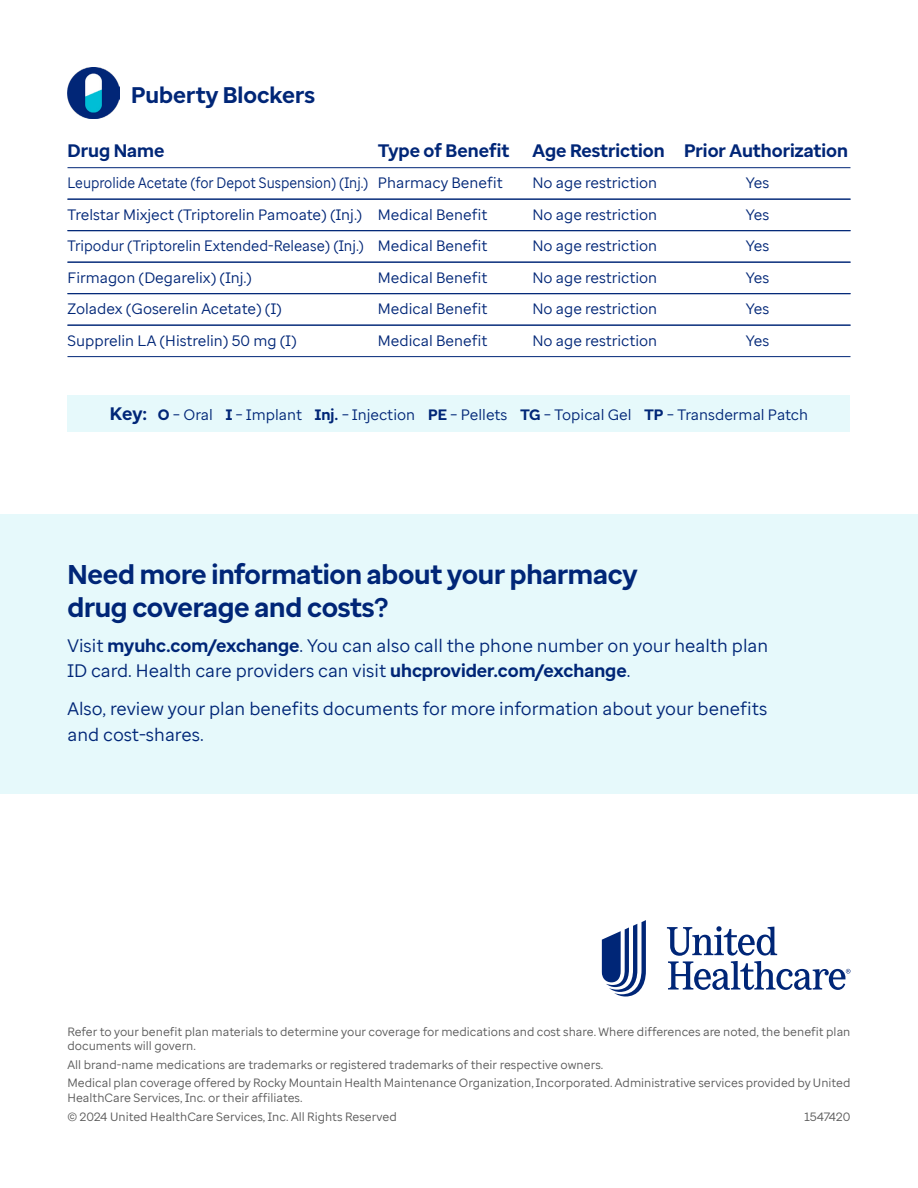
<style>
.page{position:relative;width:918px;height:1188px;background:#fff}
.page>*{position:absolute;margin:0;border:0;box-sizing:border-box;transform-origin:0 0}
.t1{font:700 27px/33px "Enterprise Sans";letter-spacing:-.01em;color:#002677}
.t2{font:700 22.5px "Enterprise Sans";color:#002677}
.t3{font:18px/25.2px "Enterprise Sans";color:#002677}
.t4{font:700 18px "Enterprise Sans";color:#002677}
.t5{font:15px "Enterprise Sans";color:#002677}
.t6{font:15px "Enterprise Sans";color:#002677;scale:.9 1}
.t7{font:15px "Enterprise Sans";color:#002677;scale:.95 1}
.t8{font:12px/18.8px "Enterprise Sans";color:#5a5a5a}
.s1{font-weight:700;font-size:18px}
.s2{font-weight:700}
</style>
<div class="page">
<div style="left:0;top:515px;width:918px;height:279px;background:#e6f9fb"></div>
<svg style="left:602px;top:920px;width:44px;height:77px"></svg>
<svg style="left:667px;top:926px;width:183px;height:64px"></svg>
<img style="left:68px;top:68px;width:51px;height:51px">
<hr style="left:68px;top:167px;width:782px;height:1px;background:#002677">
<hr style="left:68px;top:199px;width:782px;height:1px;background:#002677">
<hr style="left:68px;top:230px;width:782px;height:1px;background:#002677">
<hr style="left:68px;top:262px;width:782px;height:1px;background:#002677">
<hr style="left:68px;top:293px;width:782px;height:1px;background:#002677">
<hr style="left:68px;top:325px;width:782px;height:1px;background:#002677">
<hr style="left:68px;top:356px;width:782px;height:1px;background:#002677">
<div style="left:68px;top:395px;width:782px;height:37px;background:#e6f9fb"></div>
<h2 class="t2" style="left:131px;top:80px;width:186px">Puberty Blockers</h2>
<h3 class="t4" style="left:68px;top:139px;width:99px">Drug Name</h3>
<h3 class="t4" style="left:378px;top:139px;width:133px">Type of Benefit</h3>
<h3 class="t4" style="left:532px;top:139px;width:317px">Age Restriction Prior Authorization</h3>
<p class="t6" style="left:68px;top:173px;width:485px">Leuprolide Acetate (for Depot Suspension) (Inj.) Pharmacy Benefit</p>
<p class="t5" style="left:532px;top:173px;width:126px">No age restriction</p>
<p class="t5" style="left:746px;top:173px;width:25px">Yes</p>
<p class="t5" style="left:67px;top:205px;width:421px">Trelstar Mixject (Triptorelin Pamoate) (Inj.) Medical Benefit</p>
<p class="t5" style="left:532px;top:205px;width:126px">No age restriction</p>
<p class="t5" style="left:746px;top:205px;width:25px">Yes</p>
<p class="t7" style="left:68px;top:236px;width:444px">Tripodur (Triptorelin Extended-Release) (Inj.) Medical Benefit</p>
<p class="t5" style="left:532px;top:236px;width:126px">No age restriction</p>
<p class="t5" style="left:746px;top:236px;width:25px">Yes</p>
<p class="t5" style="left:67px;top:268px;width:186px">Firmagon (Degarelix) (Inj.)</p>
<p class="t5" style="left:378px;top:268px;width:111px">Medical Benefit</p>
<p class="t5" style="left:532px;top:268px;width:126px">No age restriction</p>
<p class="t5" style="left:746px;top:268px;width:25px">Yes</p>
<p class="t5" style="left:67px;top:299px;width:216px">Zoladex (Goserelin Acetate) (I)</p>
<p class="t5" style="left:378px;top:299px;width:111px">Medical Benefit</p>
<p class="t5" style="left:532px;top:299px;width:126px">No age restriction</p>
<p class="t5" style="left:746px;top:299px;width:25px">Yes</p>
<p class="t5" style="left:67px;top:331px;width:231px">Supprelin LA (Histrelin) 50 mg (I)</p>
<p class="t5" style="left:378px;top:331px;width:111px">Medical Benefit</p>
<p class="t5" style="left:532px;top:331px;width:126px">No age restriction</p>
<p class="t5" style="left:746px;top:331px;width:25px">Yes</p>
<p class="t5" style="left:110px;top:405px;width:700px"><span class="s1">Key:</span> <span class="s2">O</span> – Oral <span class="s2">I</span> – Implant <span class="s2">Inj.</span> – Injection <span class="s2">PE</span> – Pellets <span class="s2">TG</span> – Topical Gel <span class="s2">TP</span> – Transdermal Patch</p>
<h1 class="t1" style="left:68px;top:558px;width:572px">Need more information about your pharmacy drug coverage and costs?</h1>
<h3 class="t3" style="left:68px;top:632px;width:702px">Visit <span class="s2">myuhc.com/exchange</span>. You can also call the phone number on your health plan<br>ID card. Health care providers can visit <span class="s2">uhcprovider.com/exchange</span>.</h3>
<h3 class="t3" style="left:68px;top:696px;width:701px">Also, review your plan benefits documents for more information about your benefits and cost-shares.</h3>
<p class="t8" style="left:68px;top:1024px;width:784px;line-height:14.4px">Refer to your benefit plan materials to determine your coverage for medications and cost share. Where differences are noted, the benefit plan documents will govern.</p>
<p class="t8" style="left:68px;top:1055px;width:784px">All brand-name medications are trademarks or registered trademarks of their respective owners.<br>Medical plan coverage offered by Rocky Mountain Health Maintenance Organization, Incorporated. Administrative services provided by United</p>
<p class="t8" style="left:68px;top:1088px;width:331px">HealthCare Services, Inc. or their affiliates.<br>© 2024 United HealthCare Services, Inc. All Rights Reserved</p>
<p class="t8" style="left:805px;top:1107px;width:47px">1547420</p>
</div>
